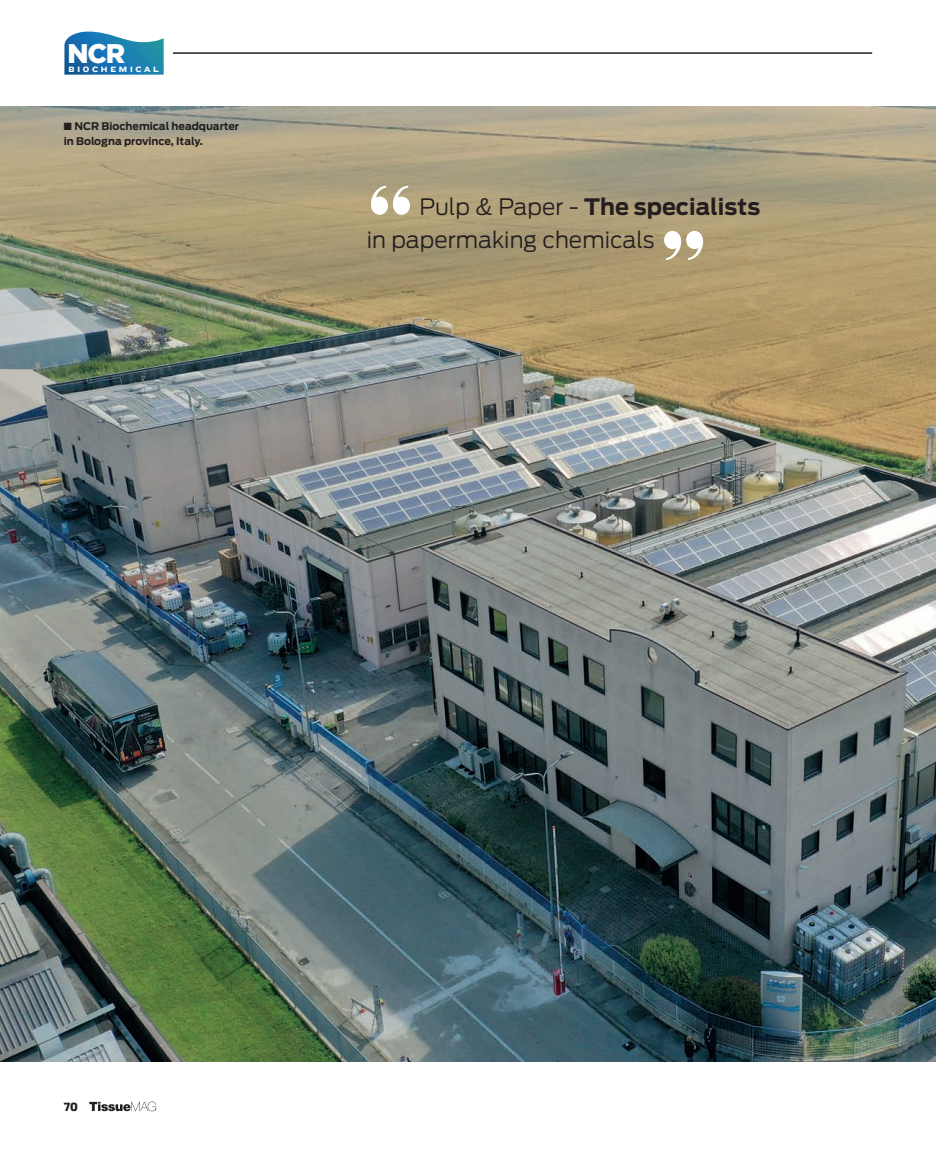
<style>
.page{position:relative;width:936px;height:1149px;background:#fff}
.page>*{position:absolute;margin:0;border:0;box-sizing:border-box;transform-origin:0 0}
.t1{font:900 27px "Gotham";color:#fff}
.t2{font:300 22.5px/33px "Antenna";color:#231f20}
.t3{font:800 12px "Exo 2.0";color:#231f20}
.t4{font:700 10.5px/15px "Antenna";color:#231f20}
.t5{font:7.95px "Knockout HTF54 Sumo";letter-spacing:.38em;color:#fff;scale:.88 1}
.s1{font-weight:700}
</style>
<div class="page">
<svg style="left:89px;top:1101px;width:67px;height:9px"></svg>
<hr style="left:64px;top:52px;width:808px;height:2px;background:#231f20">
<div style="left:62px;top:11px;width:111px;height:85px;background:#fff"></div>
<svg style="left:64px;top:32px;width:100px;height:43px;background:#3788b7"></svg>
<img style="left:0;top:106px;width:935px;height:954px">
<svg style="left:371px;top:186px;width:39px;height:29px"></svg>
<svg style="left:664px;top:231px;width:39px;height:29px"></svg>
<h1 class="t1" style="left:68px;top:37px;width:59px">NCR</h1>
<p class="t5" style="left:69px;top:65px;width:104px">BIOCHEMICAL</p>
<p class="t4" style="left:64px;top:118px;width:177px">■ NCR Biochemical headquarter in Bologna province, Italy.</p>
<h2 class="t2" style="left:367px;top:190px;width:395px;text-indent:53px">Pulp &amp; Paper - <span class="s1">The specialists </span>in papermaking chemicals</h2>
<p class="t3" style="left:64px;top:1098px;width:16px">70</p>
</div>
